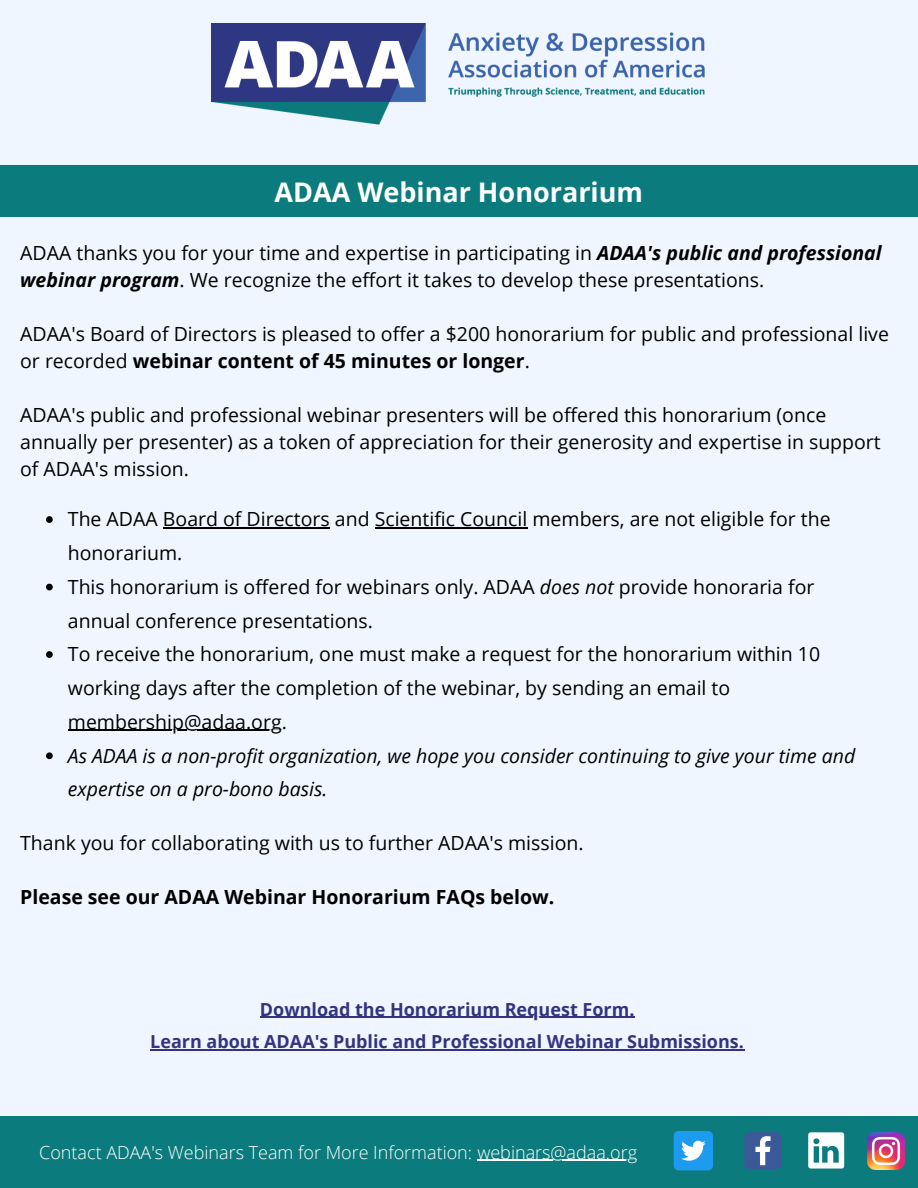
<style>
.page{position:relative;width:918px;height:1188px;background:#eff6ff}
.page>*{position:absolute;margin:0;border:0;box-sizing:border-box;transform-origin:0 0}
.t1{font:700 27px "Open Sans";color:#fff}
.t2{font:19.5px/27px "Open Sans";color:#000}
.t3{font:italic 19.5px/33.8px "Open Sans";color:#000}
.t4{font:700 19.5px "Open Sans";color:#000}
.t5{font:700 18px "Open Sans";color:#323481}
.t6{font:300 18px "Open Sans";color:#fff}
.s1{font-weight:700;font-style:italic}
.s2{font-weight:700}
.s3{font-style:italic}
</style>
<div class="page">
<img style="left:212px;top:23px;width:492px;height:101px">
<div style="left:0;top:165px;width:918px;height:52px;background:#0b7b7e"></div>
<div style="left:0;top:1116px;width:918px;height:72px;background:#0b7b7e"></div>
<div style="left:674px;top:1131px;width:39px;height:39px;background:#1d9bf0;border-radius:5px"></div>
<svg style="left:681px;top:1141px;width:25px;height:20px"></svg>
<svg style="left:744px;top:1132px;width:38px;height:37px"></svg>
<svg style="left:808px;top:1132px;width:36px;height:37px"></svg>
<img style="left:868px;top:1132px;width:37px;height:37px">
<hr style="left:477px;top:1160px;width:74px;height:1px;background:#fff">
<hr style="left:551px;top:1160px;width:86px;height:1px;background:#fff">
<svg style="left:46px;top:516px;width:7px;height:7px"></svg>
<hr style="left:163px;top:527px;width:167px;height:2px;background:#000">
<hr style="left:375px;top:527px;width:152px;height:2px;background:#000">
<svg style="left:46px;top:584px;width:7px;height:6px"></svg>
<svg style="left:46px;top:651px;width:7px;height:7px"></svg>
<hr style="left:68px;top:730px;width:214px;height:1px;background:#000">
<svg style="left:46px;top:752px;width:7px;height:7px"></svg>
<hr style="left:150px;top:1049px;width:594px;height:1px;background:#323481">
<hr style="left:260px;top:1017px;width:375px;height:1px;background:#323481">
<p class="t1" style="left:275px;top:173px;width:370px">ADAA Webinar Honorarium</p>
<p class="t2" style="left:20px;top:239px;width:863px">ADAA thanks you for your time and expertise in participating in <span class="s1">ADAA's public and professional webinar program</span>. We recognize the effort it takes to develop these presentations.</p>
<p class="t2" style="left:20px;top:320px;width:870px">ADAA's Board of Directors is pleased to offer a $200 honorarium for public and professional live or recorded <span class="s2">webinar content of 45 minutes or longer</span>.</p>
<p class="t2" style="left:20px;top:401px;width:862px">ADAA's public and professional webinar presenters will be offered this honorarium (once annually per presenter) as a token of appreciation for their generosity and expertise in support of ADAA's mission.</p>
<p class="t2" style="left:68px;top:502px;width:764px;line-height:33.8px">The ADAA Board of Directors and Scientific Council members, are not eligible for the honorarium.</p>
<p class="t2" style="left:68px;top:569px;width:748px;line-height:33.8px">This honorarium is offered for webinars only. ADAA <span class="s3">does not</span> provide honoraria for annual conference presentations.</p>
<p class="t2" style="left:68px;top:637px;width:754px;line-height:33.8px">To receive the honorarium, one must make a request for the honorarium within 10 working days after the completion of the webinar, by sending an email to membership@adaa.org.</p>
<p class="t3" style="left:68px;top:738px;width:789px">As ADAA is a non-profit organization, we hope you consider continuing to give your time and expertise on a pro-bono basis.</p>
<p class="t2" style="left:20px;top:829px;width:565px">Thank you for collaborating with us to further ADAA's mission.</p>
<p class="t4" style="left:20px;top:883px;width:536px">Please see our ADAA Webinar Honorarium FAQs below.</p>
<p class="t5" style="left:260px;top:996px;width:376px">Download the Honorarium Request Form.</p>
<p class="t5" style="left:150px;top:1029px;width:595px">Learn about ADAA's Public and Professional Webinar Submissions.</p>
<p class="t6" style="left:39px;top:1139px;width:599px">Contact ADAA's Webinars Team for More Information: webinars@adaa.org</p>
</div>
